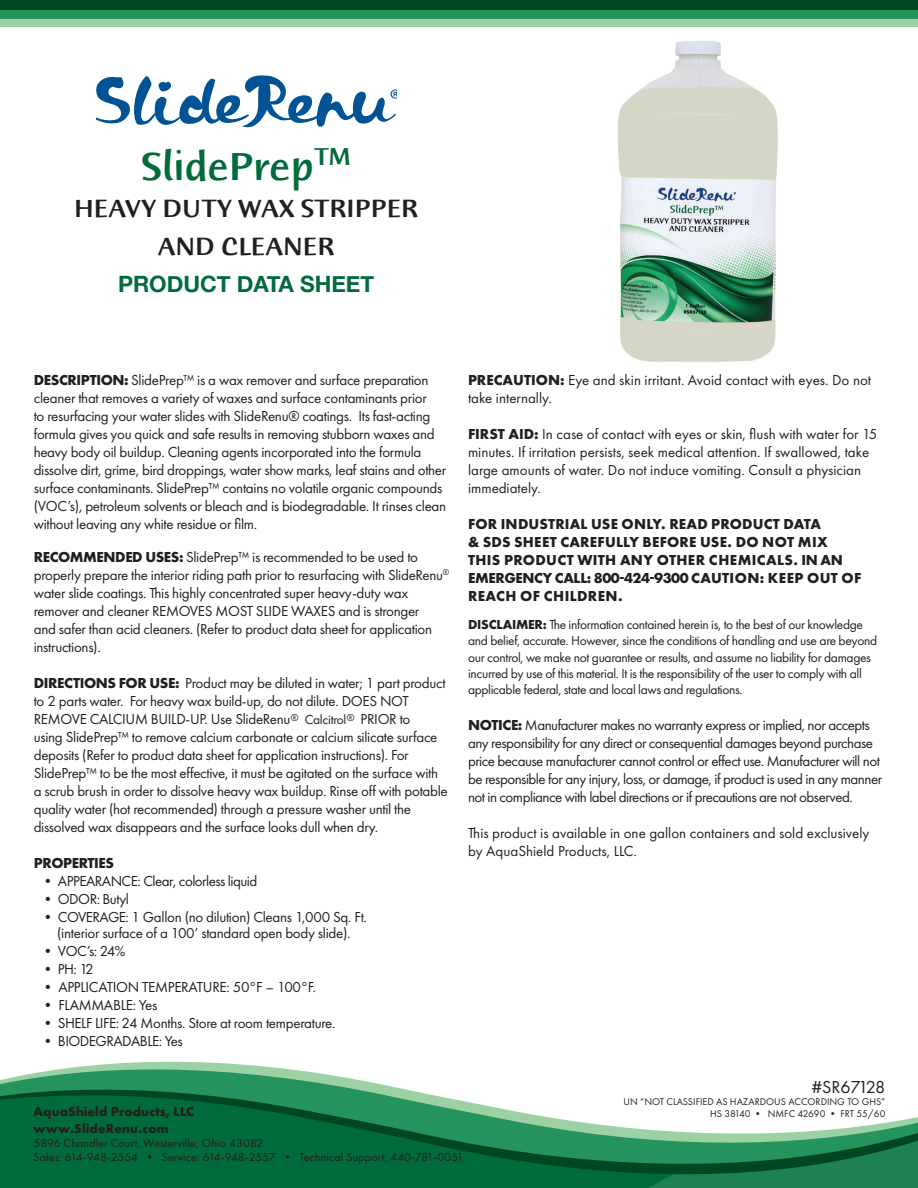
<style>
.page{position:relative;width:918px;height:1188px;background:#fff}
.page>*{position:absolute;margin:0;border:0;box-sizing:border-box;transform-origin:0 0}
.t1{font:500 42px "Humana Sans ITC";color:#016b3a}
.t2{font:500 27px "Humana Sans ITC";color:#231f20}
.t3{font:700 22.5px "Helvetica Neue";color:#016b3a}
.t4{font:18px "Futura PT";letter-spacing:-.03em;color:#231f20}
.Body_Copy{font:15px/18px "Futura PT";letter-spacing:-.02em;color:#231f20}
.Body_Copy-2{font:15px/18px "Futura PT";color:#231f20}
.Body_Copy-3{font:700 15px/18px "Futura PT";letter-spacing:.015em;color:#231f20}
.Body_Copy-4{font:700 15px "Futura PT";letter-spacing:-.025em;color:#231f20}
.Body_Copy-5{font:13.5px/16.2px "Futura PT";letter-spacing:-.025em;color:#231f20}
.t5{font:700 13.5px "Futura PT";letter-spacing:.01em;color:#231f20}
.t6{font:12px "Futura PT";letter-spacing:.01em;color:#231f20}
.t7{font:10.2px "Futura PT";color:#231f20}
.s1{font-weight:700}
.s2{font-size:13.5px}
</style>
<div class="page">
<div style="left:0;top:0;width:918px;height:21px;background:#004622"></div>
<div style="left:0;top:10px;width:918px;height:16px;background:#25935c"></div>
<div style="left:0;top:19px;width:918px;height:8px;background:#9bd1a3"></div>
<svg style="left:96px;top:75px;width:300px;height:52px"></svg>
<svg style="left:0;top:1061px;width:918px;height:127px"></svg>
<img style="left:618px;top:40px;width:160px;height:322px">
<p class="t1" style="left:141px;top:145px;width:212px">SlidePrep<sup>TM</sup></p>
<p class="t2" style="left:74px;top:195px;width:346px">HEAVY DUTY WAX STRIPPER</p>
<p class="t2" style="left:158px;top:232px;width:178px">AND CLEANER</p>
<p class="t3" style="left:118px;top:267px;width:258px">PRODUCT DATA SHEET</p>
<p class="Body_Copy" style="left:34px;top:371px;width:414px"><span class="s1">DESCRIPTION:</span> SlidePrep™ is a wax remover and surface preparation cleaner that removes a variety of waxes and surface contaminants prior<br>to resurfacing your water slides with SlideRenu® coatings. Its fast-acting formula gives you quick and safe results in removing stubborn waxes and heavy body oil buildup. Cleaning agents incorporated into the formula dissolve dirt, grime, bird droppings, water show marks, leaf stains and other surface contaminants. SlidePrep™ contains no volatile organic compounds (VOC’s), petroleum solvents or bleach and is biodegradable. It rinses clean without leaving any white residue or film.</p>
<p class="Body_Copy" style="left:34px;top:548px;width:417px"><span class="s1">RECOMMENDED USES:</span> SlidePrep™ is recommended to be used to properly prepare the interior riding path prior to resurfacing with SlideRenu<sup>® </sup>water slide coatings. This highly concentrated super heavy-duty wax remover and cleaner REMOVES MOST SLIDE WAXES and is stronger<br>and safer than acid cleaners. (Refer to product data sheet for application instructions).</p>
<p class="Body_Copy" style="left:34px;top:674px;width:416px"><span class="s1">DIRECTIONS FOR USE:</span> Product may be diluted in water; 1 part product to 2 parts water. For heavy wax build-up, do not dilute. DOES NOT REMOVE CALCIUM BUILD-UP. Use SlideRenu<sup>®</sup> <span class="s2">Calcitrol</span><sup>®</sup> PRIOR to<br>using SlidePrep™ to remove calcium carbonate or calcium silicate surface deposits (Refer to product data sheet for application instructions). For SlidePrep™ to be the most effective, it must be agitated on the surface with a scrub brush in order to dissolve heavy wax buildup. Rinse off with potable quality water (hot recommended) through a pressure washer until the dissolved wax disappears and the surface looks dull when dry.</p>
<p class="Body_Copy-4" style="left:34px;top:853px;width:82px">PROPERTIES</p>
<p class="Body_Copy" style="left:40px;top:872px;width:218px">• APPEARANCE: Clear, colorless liquid</p>
<p class="Body_Copy" style="left:40px;top:890px;width:90px">• ODOR: Butyl</p>
<p class="Body_Copy" style="left:40px;top:908px;width:328px">• COVERAGE: 1 Gallon (no dilution) Cleans 1,000 Sq. Ft.</p>
<p class="Body_Copy" style="left:57px;top:924px;width:295px">(interior surface of a 100’ standard open body slide).</p>
<p class="Body_Copy" style="left:40px;top:942px;width:87px">• VOC’s: 24%</p>
<p class="Body_Copy" style="left:40px;top:960px;width:55px">• PH: 12</p>
<p class="Body_Copy" style="left:40px;top:978px;width:277px">• APPLICATION TEMPERATURE: 50°F – 100°F.</p>
<p class="Body_Copy" style="left:40px;top:996px;width:118px">• FLAMMABLE: Yes</p>
<p class="Body_Copy" style="left:40px;top:1014px;width:296px">• SHELF LIFE: 24 Months. Store at room temperature.</p>
<p class="Body_Copy" style="left:40px;top:1032px;width:144px">• BIODEGRADABLE: Yes</p>
<p class="Body_Copy-2" style="left:468px;top:371px;width:405px"><span class="s1">PRECAUTION:</span> Eye and skin irritant. Avoid contact with eyes. Do not take internally.</p>
<p class="Body_Copy-2" style="left:468px;top:425px;width:411px"><span class="s1">FIRST AID:</span> In case of contact with eyes or skin, flush with water for 15 minutes. If irritation persists, seek medical attention. If swallowed, take large amounts of water. Do not induce vomiting. Consult a physician immediately.</p>
<p class="Body_Copy-3" style="left:468px;top:515px;width:395px">FOR INDUSTRIAL USE ONLY. READ PRODUCT DATA<br>&amp; SDS SHEET CAREFULLY BEFORE USE. DO NOT MIX THIS PRODUCT WITH ANY OTHER CHEMICALS. IN AN EMERGENCY CALL: 800-424-9300 CAUTION: KEEP OUT OF REACH OF CHILDREN.</p>
<p class="Body_Copy-5" style="left:468px;top:616px;width:411px"><span class="s1">DISCLAIMER:</span> The information contained herein is, to the best of our knowledge and belief, accurate. However, since the conditions of handling and use are beyond our control, we make not guarantee or results, and assume no liability for damages incurred by use of this material. It is the responsibility of the user to comply with all applicable federal, state and local laws and regulations.</p>
<p class="Body_Copy" style="left:468px;top:716px;width:416px"><span class="s1">NOTICE:</span> Manufacturer makes no warranty express or implied, nor accepts any responsibility for any direct or consequential damages beyond purchase price because manufacturer cannot control or effect use. Manufacturer will not be responsible for any injury, loss, or damage, if product is used in any manner not in compliance with label directions or if precautions are not observed.</p>
<p class="Body_Copy-2" style="left:468px;top:824px;width:403px">This product is available in one gallon containers and sold exclusively by AquaShield Products, LLC.</p>
<p class="t5" style="left:34px;top:1103px;width:162px">AquaShield Products, LLC</p>
<p class="t5" style="left:34px;top:1119px;width:137px">www.SlideRenu.com</p>
<p class="t6" style="left:34px;top:1136px;width:231px">5896 Chandler Court, Westerville, Ohio 43082</p>
<p class="t6" style="left:34px;top:1150px;width:432px">Sales: 614-948-2554 • Service: 614-948-2557 • Technical Support: 440-781-0051</p>
<p class="t4" style="left:812px;top:1076px;width:75px">#SR67128</p>
<p class="t7" style="left:624px;top:1095px;width:263px">UN “NOT CLASSIFIED AS HAZARDOUS ACCORDING TO GHS”</p>
<p class="t7" style="left:710px;top:1108px;width:177px">HS 38140 • NMFC 42690 • FRT 55/60</p>
</div>
